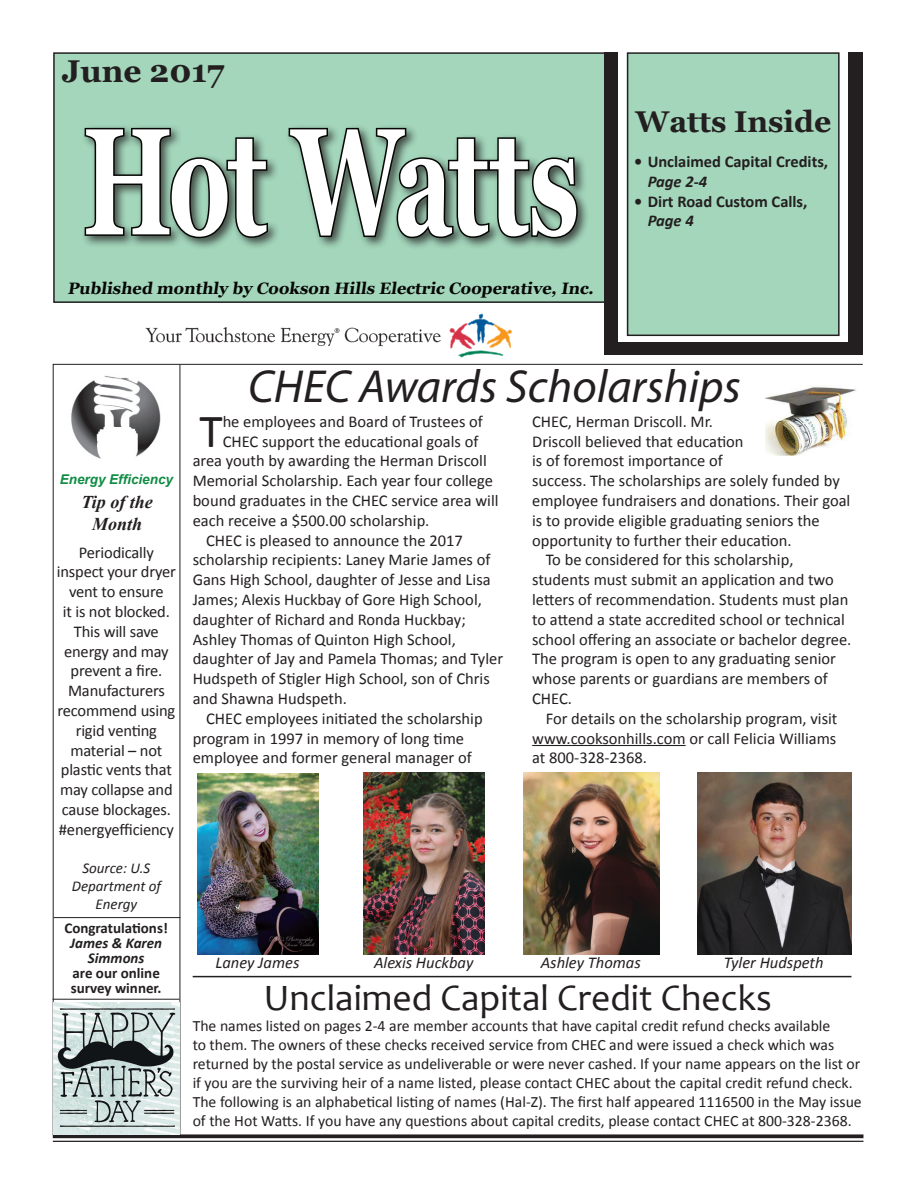
<style>
.page{position:relative;width:918px;height:1188px;background:#fff}
.page>*{position:absolute;margin:0;border:0;box-sizing:border-box;transform-origin:0 0}
.t1{font:700 151.5px "Vani";letter-spacing:-.035em;color:#fff;scale:.65 1}
.t2{font:47.7px "Calibri";color:#231f20}
.t3{font:italic 46.5px "Myriad Pro";color:#231f20}
.t4{font:37.5px "Candara";color:#231f20}
.t5{font:700 31.5px "Vani";color:#231f20}
.t6{font:700 30px "Vani";color:#231f20}
.t7{font:italic 700 18px/21.6px "Times New Roman";color:#231f20;text-align:center}
.t8{font:16.5px/19.8px "Calibri";color:#231f20;text-align:center}
.t9{font:700 16.5px "Vani";color:#060604}
.t10{font:italic 16.5px "Calibri";color:#231f20}
.t11{font:700 16.5px "Calibri";color:#231f20}
.t12{font:italic 700 16.5px "Calibri";color:#231f20}
.t13{font:15.75px/18.9px "Calibri";color:#231f20}
.t14{font:700 15px/15px "Calibri";color:#231f20}
.t15{font:italic 15px/18px "Calibri";color:#231f20;text-align:center}
.t16{font:italic 700 15px/15px "Calibri";color:#231f20;text-align:center}
.t17{font:italic 700 13.5px "Arial";color:#108c44}
</style>
<div class="page">
<div style="left:54px;top:53px;width:564px;height:249px;background:#a3d6bb"></div>
<div style="left:53px;top:52px;width:566px;height:251px;border:2px solid #231f20"></div>
<hr style="left:53px;top:364px;width:1px;height:771px;background:#231f20">
<div style="left:604px;top:52px;width:259px;height:302px;background:#231f20"></div>
<div style="left:619px;top:49px;width:229px;height:292px;background:#fff"></div>
<hr style="left:53px;top:364px;width:810px;height:1px;background:#231f20">
<div style="left:81px;top:124px;width:509px;height:127px;background:#231f20;opacity:.75"></div>
<svg style="left:83px;top:126px;width:187px;height:114px"></svg>
<svg style="left:287px;top:126px;width:292px;height:114px"></svg>
<div style="left:628px;top:53px;width:211px;height:282px;background:#a3d6bb"></div>
<div style="left:627px;top:52px;width:213px;height:284px;border:2px solid #231f20"></div>
<hr style="left:53px;top:999px;width:127px;height:1px;background:#231f20">
<hr style="left:180px;top:365px;width:1px;height:770px;background:#231f20">
<svg style="left:53px;top:1134px;width:810px;height:4px;background:#3c3839"></svg>
<hr style="left:53px;top:1141px;width:810px;height:1px;background:#231f20">
<img style="left:71px;top:375px;width:90px;height:84px">
<svg style="left:61px;top:918px;width:110px;height:221px"></svg>
<hr style="left:54px;top:917px;width:126px;height:1px;background:#231f20">
<img style="left:765px;top:386px;width:91px;height:70px">
<img style="left:197px;top:774px;width:122px;height:181px">
<img style="left:363px;top:773px;width:121px;height:182px">
<img style="left:523px;top:773px;width:136px;height:182px">
<img style="left:698px;top:773px;width:153px;height:181px">
<hr style="left:193px;top:976px;width:658px;height:1px;background:#231f20">
<hr style="left:532px;top:745px;width:154px;height:1px;background:#231f20">
<img style="left:54px;top:1002px;width:125px;height:132px">
<svg style="left:450px;top:314px;width:62px;height:43px"></svg>
<svg style="left:146px;top:327px;width:129px;height:15px"></svg>
<svg style="left:345px;top:328px;width:96px;height:18px"></svg>
<svg style="left:281px;top:328px;width:58px;height:18px"></svg>
<h3 class="t5" style="left:62px;top:53px;width:164px">June 2017</h3>
<h1 class="t1" style="left:83px;top:93px;width:765px">Hot Watts</h1>
<p class="t9" style="left:67px;top:279px;width:532px">Published monthly by Cookson Hills Electric Cooperative,Inc.</p>
<h3 class="t6" style="left:636px;top:104px;width:197px">Watts Inside</h3>
<p class="t11" style="left:634px;top:151px;width:196px">• Unclaimed Capital Credits,</p>
<p class="t12" style="left:648px;top:171px;width:61px">Page 2-4</p>
<p class="t11" style="left:634px;top:190px;width:175px">• Dirt Road Custom Calls,</p>
<p class="t12" style="left:648px;top:210px;width:48px">Page 4</p>
<p class="t17" style="left:60px;top:470px;width:115px">Energy Efficiency</p>
<p class="t7" style="left:82px;top:491px;width:73px">Tip of the<br>Month</p>
<p class="t8" style="left:57px;top:542px;width:121px">Periodically inspect your dryer vent to ensure<br>it is not blocked.<br>This will save energy and may prevent a fire.<br>Manufacturers recommend using rigid venting material – not plastic vents that may collapse and cause blockages. #energyefficiency</p>
<p class="t15" style="left:72px;top:858px;width:91px">Source: U.S<br>Department of<br>Energy</p>
<p class="t14" style="left:64px;top:920px;width:105px">Congratulations!</p>
<p class="t16" style="left:70px;top:935px;width:93px">James &amp; Karen<br>Simmons</p>
<p class="t14" style="left:71px;top:965px;width:92px">are our online survey winner.</p>
<h3 class="t3" style="left:248px;top:357px;width:494px">CHEC Awards Scholarships</h3>
<h2 class="t2" style="left:199px;top:401px;width:25px">T</h2>
<p class="t8" style="left:223px;top:412px;width:262px">he employees and Board of Trustees of</p>
<p class="t8" style="left:223px;top:431px;width:257px">CHEC support the educational goals of</p>
<p class="t8" style="left:193px;top:451px;width:296px">area youth by awarding the Herman Driscoll</p>
<p class="t8" style="left:193px;top:471px;width:302px">Memorial Scholarship. Each year four college</p>
<p class="t8" style="left:193px;top:491px;width:307px">bound graduates in the CHEC service area will</p>
<p class="t8" style="left:193px;top:511px;width:238px">each receive a $500.00 scholarship.</p>
<p class="t8" style="left:206px;top:530px;width:258px">CHEC is pleased to announce the 2017</p>
<p class="t8" style="left:193px;top:550px;width:299px">scholarship recipients: Laney Marie James of</p>
<p class="t8" style="left:193px;top:570px;width:300px">Gans High School, daughter of Jesse and Lisa</p>
<p class="t8" style="left:193px;top:590px;width:291px">James; Alexis Huckbay of Gore High School,</p>
<p class="t8" style="left:193px;top:610px;width:275px">daughter of Richard and Ronda Huckbay;</p>
<p class="t8" style="left:193px;top:629px;width:265px">Ashley Thomas of Quinton High School,</p>
<p class="t8" style="left:193px;top:649px;width:312px">daughter of Jay and Pamela Thomas; and Tyler</p>
<p class="t8" style="left:193px;top:669px;width:299px">Hudspeth of Stigler High School, son of Chris</p>
<p class="t8" style="left:193px;top:689px;width:156px">and Shawna Hudspeth.</p>
<p class="t8" style="left:206px;top:709px;width:278px">CHEC employees initiated the scholarship</p>
<p class="t8" style="left:193px;top:728px;width:273px">program in 1997 in memory of long time</p>
<p class="t8" style="left:193px;top:748px;width:281px">employee and former general manager of</p>
<p class="t8" style="left:532px;top:412px;width:182px">CHEC, Herman Driscoll. Mr.</p>
<p class="t8" style="left:532px;top:431px;width:213px">Driscoll believed that education</p>
<p class="t8" style="left:532px;top:451px;width:192px">is of foremost importance of</p>
<p class="t8" style="left:532px;top:471px;width:309px">success. The scholarships are solely funded by</p>
<p class="t8" style="left:532px;top:491px;width:320px">employee fundraisers and donations. Their goal</p>
<p class="t8" style="left:532px;top:511px;width:289px">is to provide eligible graduating seniors the</p>
<p class="t8" style="left:532px;top:530px;width:261px">opportunity to further their education.</p>
<p class="t8" style="left:546px;top:550px;width:249px">To be considered for this scholarship,</p>
<p class="t8" style="left:532px;top:570px;width:303px">students must submit an application and two</p>
<p class="t8" style="left:532px;top:590px;width:318px">letters of recommendation. Students must plan</p>
<p class="t8" style="left:532px;top:610px;width:314px">to attend a state accredited school or technical</p>
<p class="t8" style="left:532px;top:629px;width:321px">school offering an associate or bachelor degree.</p>
<p class="t8" style="left:532px;top:649px;width:305px">The program is open to any graduating senior</p>
<p class="t8" style="left:532px;top:669px;width:297px">whose parents or guardians are members of</p>
<p class="t8" style="left:532px;top:689px;width:41px">CHEC.</p>
<p class="t8" style="left:546px;top:709px;width:293px">For details on the scholarship program, visit</p>
<p class="t8" style="left:532px;top:728px;width:306px">www.cooksonhills.com or call Felicia Williams</p>
<p class="t8" style="left:532px;top:748px;width:116px">at 800-328-2368.</p>
<p class="t10" style="left:216px;top:951px;width:85px">Laney James</p>
<p class="t10" style="left:374px;top:951px;width:101px">Alexis Huckbay</p>
<p class="t10" style="left:541px;top:951px;width:102px">Ashley Thomas</p>
<p class="t10" style="left:724px;top:952px;width:101px">Tyler Hudspeth</p>
<h3 class="t4" style="left:264px;top:975px;width:510px">Unclaimed Capital Credit Checks</h3>
<p class="t13" style="left:193px;top:1017px;width:671px">The names listed on pages 2-4 are member accounts that have capital credit refund checks available<br>to them. The owners of these checks received service from CHEC and were issued a check which was returned by the postal service as undeliverable or were never cashed. If your name appears on the list or if you are the surviving heir of a name listed, please contact CHEC about the capital credit refund check.<br>The following is an alphabetical listing of names (Hal-Z). The first half appeared 1116500 in the May issue of the Hot Watts. If you have any questions about capital credits, please contact CHEC at 800-328-2368.</p>
</div>
